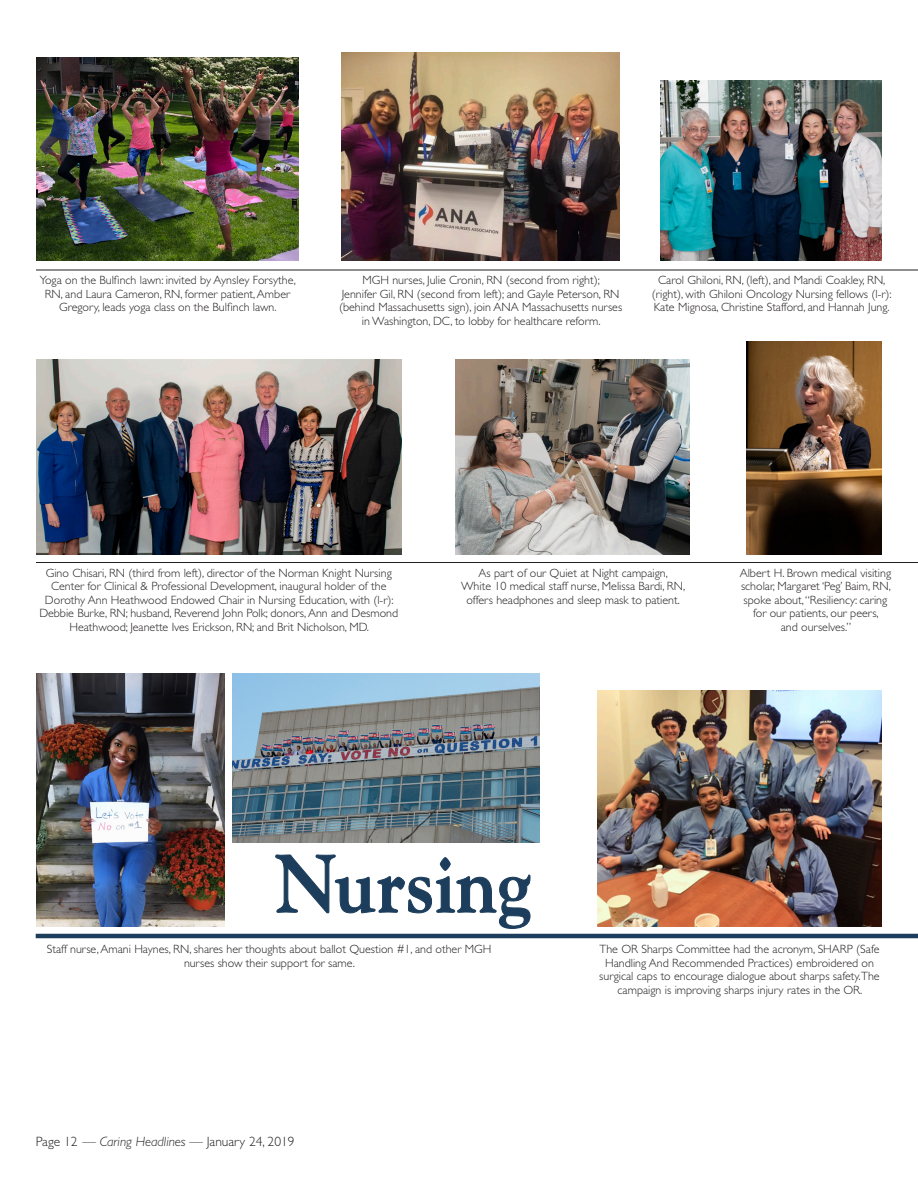
<style>
.page{position:relative;width:918px;height:1188px;background:#fff}
.page>*{position:absolute;margin:0;border:0;box-sizing:border-box;transform-origin:0 0}
.AR---BOLD_TITLE{font:700 81px "Goudy Std";color:#1c3d5b;scale:.93 1}
.t1{font:300 13.5px "Gill Sans Std";color:#231f20}
.AR---PHOTO_CAPTION{font:300 12px/13.5px "Gill Sans Std";color:#231f20;text-align:center}
.s1{font-style:italic}
</style>
<div class="page">
<hr style="left:36px;top:934px;width:882px;height:4px;background:#1c3d5b">
<svg style="left:275px;top:854px;width:256px;height:75px"></svg>
<img style="left:36px;top:360px;width:366px;height:195px">
<img style="left:598px;top:690px;width:284px;height:237px">
<img style="left:36px;top:674px;width:189px;height:253px">
<img style="left:232px;top:674px;width:308px;height:168px">
<img style="left:661px;top:81px;width:221px;height:180px">
<img style="left:456px;top:360px;width:234px;height:195px">
<img style="left:36px;top:57px;width:263px;height:204px">
<img style="left:746px;top:342px;width:136px;height:213px">
<hr style="left:36px;top:270px;width:882px;height:1px;background:#231f20">
<hr style="left:36px;top:562px;width:882px;height:1px;background:#231f20">
<img style="left:341px;top:52px;width:279px;height:209px">
<p class="AR---PHOTO_CAPTION" style="left:40px;top:274px;width:258px">Yoga on the Bulfinch lawn: invited by Aynsley Forsythe,<br>RN, and Laura Cameron, RN, former patient, Amber<br>Gregory, leads yoga class on the Bulfinch lawn.</p>
<p class="AR---PHOTO_CAPTION" style="left:339px;top:274px;width:285px">MGH nurses, Julie Cronin, RN (second from right);<br>Jennifer Gil, RN (second from left); and Gayle Peterson, RN (behind Massachusetts sign), join ANA Massachusetts nurses in Washington, DC, to lobby for healthcare reform.</p>
<p class="AR---PHOTO_CAPTION" style="left:652px;top:274px;width:241px">Carol Ghiloni, RN, (left), and Mandi Coakley, RN, (right), with Ghiloni Oncology Nursing fellows (l-r):<br>Kate Mignosa, Christine Stafford, and Hannah Jung.</p>
<p class="AR---PHOTO_CAPTION" style="left:39px;top:566px;width:360px">Gino Chisari, RN (third from left), director of the Norman Knight Nursing Center for Clinical &amp; Professional Development, inaugural holder of the Dorothy Ann Heathwood Endowed Chair in Nursing Education, with (l-r):<br>Debbie Burke, RN; husband, Reverend John Polk; donors, Ann and Desmond Heathwood; Jeanette Ives Erickson, RN; and Brit Nicholson, MD.</p>
<p class="AR---PHOTO_CAPTION" style="left:461px;top:566px;width:225px">As part of our Quiet at Night campaign,<br>White 10 medical staff nurse, Melissa Bardi, RN, offers headphones and sleep mask to patient.</p>
<p class="AR---PHOTO_CAPTION" style="left:740px;top:566px;width:153px">Albert H. Brown medical visiting scholar, Margaret ‘Peg’ Baim, RN, spoke about, “Resiliency: caring for our patients, our peers,<br>and ourselves.”</p>
<p class="AR---BOLD_TITLE" style="left:275px;top:835px;width:276px">Nursing</p>
<p class="AR---PHOTO_CAPTION" style="left:47px;top:943px;width:446px">Staff nurse, Amani Haynes, RN, shares her thoughts about ballot Question #1, and other MGH nurses show their support for same.</p>
<p class="t1" style="left:36px;top:1134px;width:260px">Page 12 — <span class="s1">Caring Headlines</span> — January 24, 2019</p>
<p class="AR---PHOTO_CAPTION" style="left:599px;top:943px;width:282px">The OR Sharps Committee had the acronym, SHARP (Safe Handling And Recommended Practices) embroidered on surgical caps to encourage dialogue about sharps safety.The campaign is improving sharps injury rates in the OR.</p>
</div>
